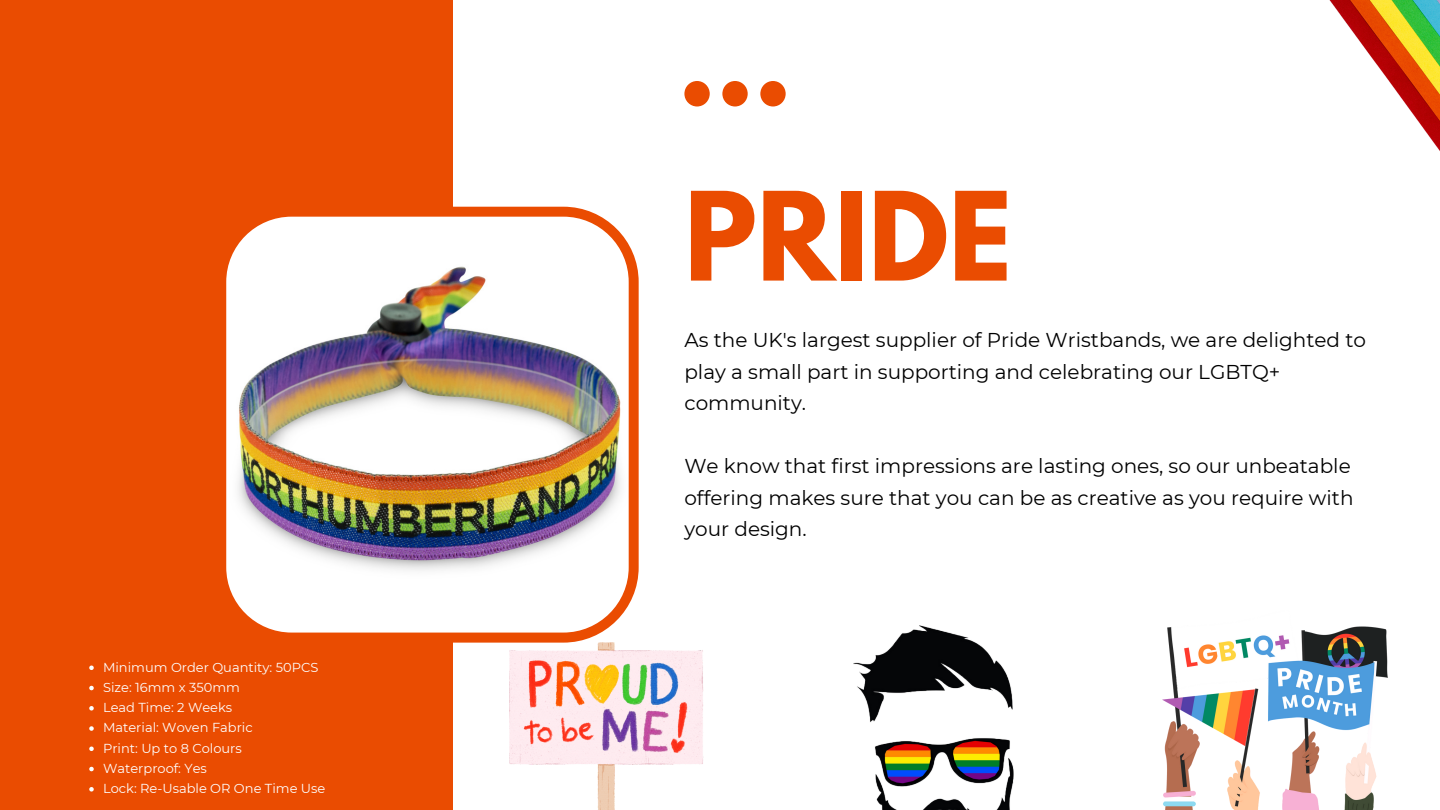
<style>
.page{position:relative;width:1440px;height:810px;background:#fff}
.page>*{position:absolute;margin:0;border:0;box-sizing:border-box;transform-origin:0 0}
.t1{font:700 108.8px "League Spartan";color:#ea4c01}
.t2{font:20px/31.5px "Montserrat";color:#000}
.t3{font:13px/20.2px "Montserrat";color:#fefefe}
</style>
<div class="page">
<div style="left:0;top:0;width:453px;height:810px;background:#ea4c01"></div>
<svg style="left:684px;top:81px;width:102px;height:26px"></svg>
<img style="left:226px;top:207px;width:413px;height:436px">
<img style="left:1329px;top:0;width:111px;height:151px">
<img style="left:1163px;top:626px;width:225px;height:184px">
<img style="left:853px;top:625px;width:160px;height:185px">
<img style="left:510px;top:643px;width:193px;height:167px">
<svg style="left:89px;top:666px;width:5px;height:4px"></svg>
<svg style="left:89px;top:686px;width:5px;height:4px"></svg>
<svg style="left:89px;top:706px;width:5px;height:5px"></svg>
<svg style="left:89px;top:726px;width:5px;height:5px"></svg>
<svg style="left:89px;top:747px;width:5px;height:4px"></svg>
<svg style="left:89px;top:767px;width:5px;height:4px"></svg>
<svg style="left:89px;top:787px;width:5px;height:5px"></svg>
<p class="t3" style="left:103px;top:657px;width:224px">Minimum Order Quantity: 50PCS<br>Size: 16mm x 350mm<br>Lead Time: 2 Weeks<br>Material: Woven Fabric<br>Print: Up to 8 Colours<br>Waterproof: Yes<br>Lock: Re-Usable OR One Time Use</p>
<h1 class="t1" style="left:684px;top:183px;width:329px">PRIDE</h1>
<p class="t2" style="left:684px;top:325px;width:683px">As the UK's largest supplier of Pride Wristbands, we are delighted to play a small part in supporting and celebrating our LGBTQ+ community.</p>
<p class="t2" style="left:684px;top:451px;width:671px">We know that first impressions are lasting ones, so our unbeatable offering makes sure that you can be as creative as you require with your design.</p>
</div>
